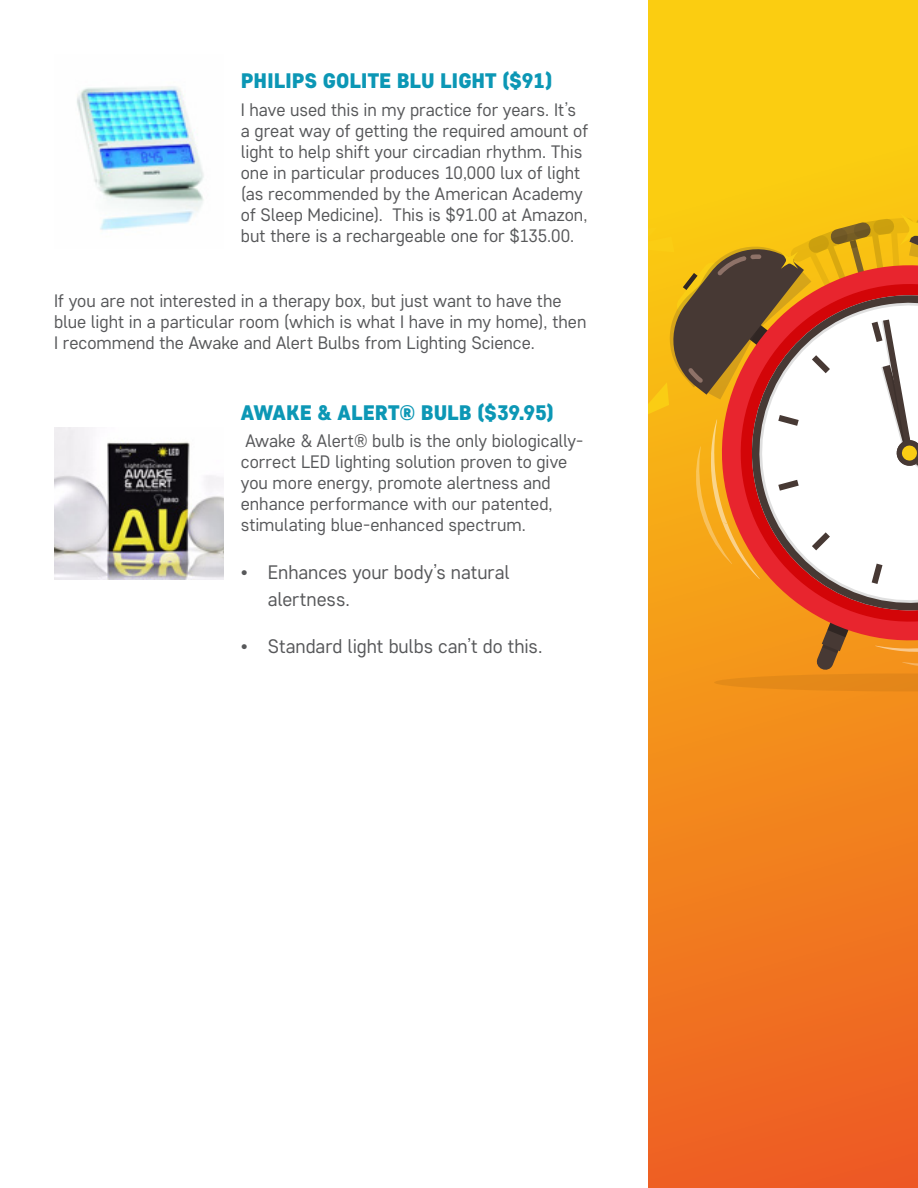
<style>
.page{position:relative;width:918px;height:1188px;background:#fff}
.page>*{position:absolute;margin:0;border:0;box-sizing:border-box;transform-origin:0 0}
.Subtitle_small{font:21px "Core Sans D75 Black W01";color:#0c97b5}
.t1{font:19.5px/27px "Core Sans D35";letter-spacing:-.005em;color:#57585a}
.Small_Body{font:18px/21px "Core Sans D35";color:#57585a}
</style>
<div class="page">
<svg style="left:648px;top:0;width:270px;height:1188px;background:#f38d1b"></svg>
<svg style="left:648px;top:185px;width:270px;height:506px"></svg>
<img style="left:77px;top:86px;width:127px;height:144px">
<img style="left:55px;top:427px;width:169px;height:152px">
<p class="Subtitle_small" style="left:241px;top:68px;width:313px">PHILIPS GOLITE BLU LIGHT ($91)</p>
<p class="Small_Body" style="left:241px;top:98px;width:349px">I have used this in my practice for years. It’s a great way of getting the required amount of light to help shift your circadian rhythm. This one in particular produces 10,000 lux of light (as recommended by the American Academy of Sleep Medicine). This is $91.00 at Amazon, but there is a rechargeable one for $135.00.</p>
<p class="Small_Body" style="left:54px;top:290px;width:534px">If you are not interested in a therapy box, but just want to have the blue light in a particular room (which is what I have in my home), then<br>I recommend the Awake and Alert Bulbs from Lighting Science.</p>
<p class="Subtitle_small" style="left:241px;top:400px;width:315px">AWAKE &amp; ALERT® BULB ($39.95)</p>
<p class="Small_Body" style="left:241px;top:430px;width:344px">Awake &amp; Alert® bulb is the only biologically&shy;correct LED lighting solution proven to give you more energy, promote alertness and enhance performance with our patented, stimulating blue-enhanced spectrum.</p>
<p class="t1" style="left:268px;top:558px;width:243px;text-indent:-27px">• Enhances your body’s natural alertness.</p>
<p class="t1" style="left:241px;top:632px;width:303px">• Standard light bulbs can’t do this.</p>
</div>
